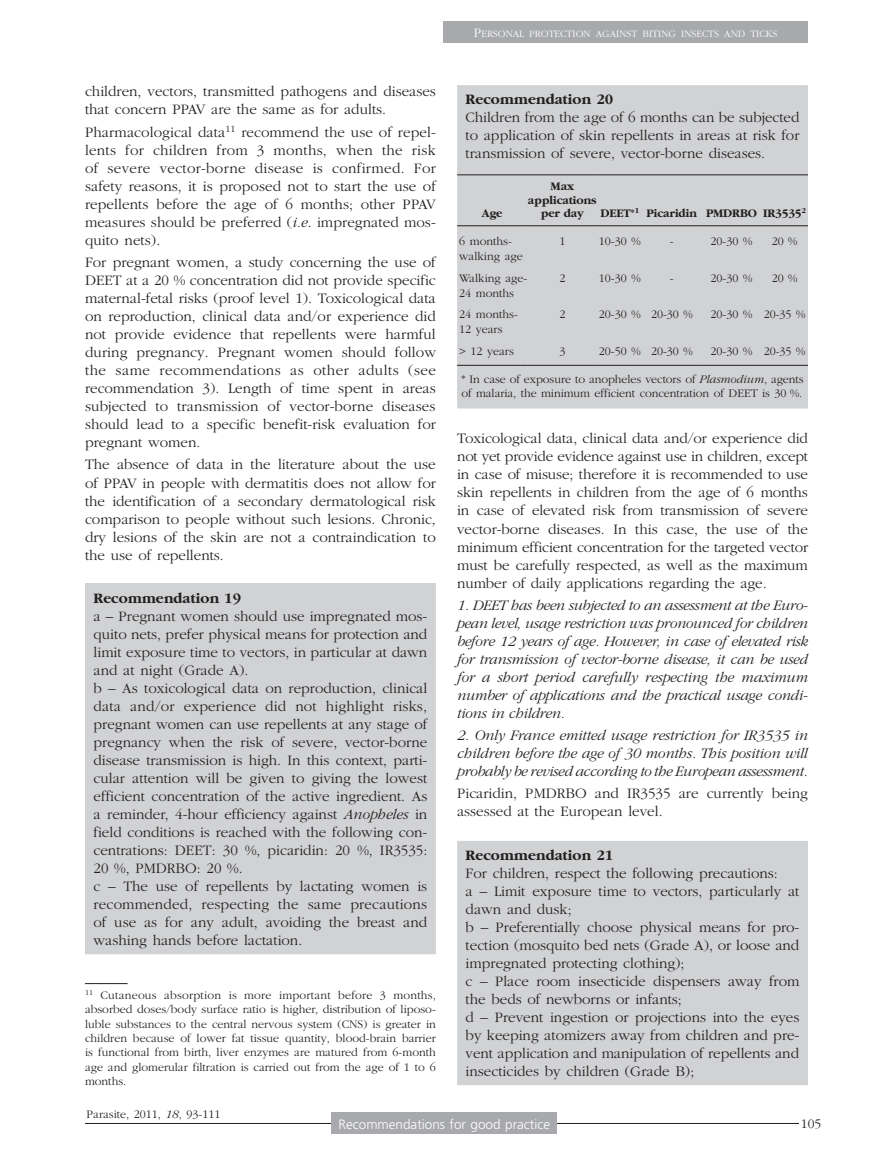
<style>
.page{position:relative;width:893px;height:1149px;background:#fff}
.page>*{position:absolute;margin:0;border:0;box-sizing:border-box;transform-origin:0 0}
.t1{font:300 15px/18px "Garamond";color:#231f20;text-align:justify}
.t2{font:italic 300 15px/18px "Garamond";letter-spacing:-.02em;color:#231f20;text-align:justify}
.t3{font:700 15px "Garamond";color:#231f20}
.t4{font:300 13.5px "Frutiger";color:#fff}
.t5{font:300 13.5px "Garamond";color:#231f20}
.t6{font:300 12px/14.4px "Garamond";color:#231f20}
.t7{font:700 12px/13.5px "Garamond";letter-spacing:-.01em;color:#231f20;text-align:center}
.t8{font:300 10.2px "Garamond";color:#fff}
.s1{font-size:13.5px}
.s2{font-style:italic}
</style>
<div class="page">
<div style="left:443px;top:21px;width:365px;height:22px;background:#a8a9ad"></div>
<hr style="left:85px;top:1122px;width:723px;height:1px;background:#231f20">
<div style="left:799px;top:1106px;width:30px;height:23px;background:#fff"></div>
<div style="left:332px;top:1112px;width:225px;height:21px;background:#a8a9ad"></div>
<div style="left:458px;top:841px;width:349px;height:243px;background:#d1d2d4"></div>
<div style="left:457px;top:840px;width:351px;height:244px;border:2px solid #d1d2d4"></div>
<div style="left:458px;top:86px;width:349px;height:321px;background:#d1d2d4"></div>
<div style="left:457px;top:85px;width:351px;height:323px;border:2px solid #d1d2d4"></div>
<div style="left:86px;top:583px;width:349px;height:370px;background:#d1d2d4"></div>
<div style="left:85px;top:583px;width:351px;height:371px;border:2px solid #d1d2d4"></div>
<hr style="left:85px;top:983px;width:43px;height:1px;background:#231f20">
<hr style="left:457px;top:365px;width:70px;height:1px;background:#231f20">
<hr style="left:527px;top:365px;width:70px;height:1px;background:#231f20">
<hr style="left:597px;top:365px;width:45px;height:1px;background:#231f20">
<hr style="left:642px;top:365px;width:60px;height:1px;background:#231f20">
<hr style="left:702px;top:365px;width:59px;height:1px;background:#231f20">
<hr style="left:761px;top:365px;width:47px;height:1px;background:#231f20">
<hr style="left:457px;top:174px;width:70px;height:1px;background:#231f20">
<hr style="left:527px;top:174px;width:70px;height:1px;background:#231f20">
<hr style="left:597px;top:174px;width:45px;height:1px;background:#231f20">
<hr style="left:642px;top:174px;width:60px;height:1px;background:#231f20">
<hr style="left:702px;top:174px;width:59px;height:1px;background:#231f20">
<hr style="left:761px;top:174px;width:47px;height:1px;background:#231f20">
<hr style="left:457px;top:225px;width:70px;height:1px;background:#231f20">
<hr style="left:527px;top:225px;width:70px;height:1px;background:#231f20">
<hr style="left:597px;top:225px;width:45px;height:1px;background:#231f20">
<hr style="left:642px;top:225px;width:60px;height:1px;background:#231f20">
<hr style="left:702px;top:225px;width:59px;height:1px;background:#231f20">
<hr style="left:761px;top:225px;width:47px;height:1px;background:#231f20">
<p class="t8" style="left:474px;top:28px;width:305px"><span class="s1">P</span>ERSONAL PROTECTION AGAINST BITING INSECTS AND TICKS</p>
<p class="t1" style="left:85px;top:83px;width:352px">children, vectors, transmitted pathogens and diseases that concern PPAV are the same as for adults.</p>
<p class="t1" style="left:85px;top:123px;width:352px">Pharmacological data<sup>11</sup> recommend the use of repel&shy;lents for children from 3 months, when the risk of severe vector-borne disease is confirmed. For safety reasons, it is proposed not to start the use of repellents before the age of 6 months; other PPAV measures should be preferred (<span class="s2">i.e</span>. impregnated mos&shy;quito nets).</p>
<p class="t1" style="left:85px;top:253px;width:353px">For pregnant women, a study concerning the use of DEET at a 20 % concentration did not provide specific maternal-fetal risks (proof level 1). Toxicological data on reproduction, clinical data and/or experience did not provide evidence that repellents were harmful during pregnancy. Pregnant women should follow the same recommendations as other adults (see recommendation 3). Length of time spent in areas subjected to transmission of vector-borne diseases should lead to a specific benefit-risk evaluation for pregnant women.</p>
<p class="t1" style="left:85px;top:456px;width:352px">The absence of data in the literature about the use of PPAV in people with dermatitis does not allow for the identification of a secondary dermatological risk comparison to people without such lesions. Chronic, dry lesions of the skin are not a contraindication to the use of repellents.</p>
<p class="t3" style="left:94px;top:590px;width:149px">Recommendation 19</p>
<p class="t1" style="left:94px;top:607px;width:335px;text-align:left">a – Pregnant women should use impregnated mos&shy;quito nets, prefer physical means for protection and limit exposure time to vectors, in particular at dawn and at night (Grade A).<br>b – As toxicological data on reproduction, clinical data and/or experience did not highlight risks, pregnant women can use repellents at any stage of pregnancy when the risk of severe, vector-borne disease transmission is high. In this context, parti&shy;cular attention will be given to giving the lowest efficient concentration of the active ingredient. As a reminder, 4-hour efficiency against <span class="s2">Anopheles</span> in field conditions is reached with the following con&shy;centrations: DEET: 30 %, picaridin: 20 %, IR3535:<br>20 %, PMDRBO: 20 %.<br>c – The use of repellents by lactating women is recommended, respecting the same precautions of use as for any adult, avoiding the breast and washing hands before lactation.</p>
<p class="t6" style="left:85px;top:987px;width:353px;text-align:justify"><sup>11</sup> Cutaneous absorption is more important before 3 months, absorbed doses/body surface ratio is higher, distribution of liposo&shy;luble substances to the central nervous system (CNS) is greater in children because of lower fat tissue quantity, blood-brain barrier is functional from birth, liver enzymes are matured from 6-month age and glomerular filtration is carried out from the age of 1 to 6 months.</p>
<p class="t3" style="left:466px;top:91px;width:149px">Recommendation 20</p>
<p class="t1" style="left:466px;top:109px;width:335px">Children from the age of 6 months can be subjected to application of skin repellents in areas at risk for transmission of severe, vector-borne diseases.</p>
<p class="t7" style="left:482px;top:207px;width:22px">Age</p>
<p class="t7" style="left:528px;top:180px;width:70px">Max applications per day</p>
<p class="t7" style="left:600px;top:207px;width:207px">DEET*<sup>1</sup> Picaridin PMDRBO IR3535<sup>2</sup></p>
<p class="t6" style="left:459px;top:234px;width:65px;line-height:15px">6 months&shy;walking age</p>
<p class="t6" style="left:459px;top:271px;width:69px;line-height:15px">Walking age-<br>24 months</p>
<p class="t6" style="left:459px;top:307px;width:60px;line-height:15px">24 months-<br>12 years</p>
<p class="t6" style="left:459px;top:344px;width:56px">&gt; 12 years</p>
<p class="t6" style="left:772px;top:235px;width:27px">20 %</p>
<p class="t6" style="left:772px;top:271px;width:27px">20 %</p>
<p class="t6" style="left:764px;top:307px;width:43px">20-35 %</p>
<p class="t6" style="left:764px;top:344px;width:43px">20-35 %</p>
<p class="t6" style="left:461px;top:372px;width:344px">* In case of exposure to anopheles vectors of <span class="s2">Plasmodium</span>, agents of malaria, the minimum efficient concentration of DEET is 30 %.</p>
<p class="t6" style="left:711px;top:235px;width:43px">20-30 %</p>
<p class="t6" style="left:711px;top:271px;width:43px">20-30 %</p>
<p class="t6" style="left:711px;top:307px;width:43px">20-30 %</p>
<p class="t6" style="left:711px;top:344px;width:43px">20-30 %</p>
<p class="t6" style="left:599px;top:235px;width:43px">10-30 %</p>
<p class="t6" style="left:599px;top:271px;width:43px">10-30 %</p>
<p class="t6" style="left:599px;top:307px;width:43px">20-30 %</p>
<p class="t6" style="left:599px;top:344px;width:43px">20-50 %</p>
<p class="t6" style="left:559px;top:235px;width:7px">1</p>
<p class="t6" style="left:559px;top:271px;width:7px">2</p>
<p class="t6" style="left:559px;top:307px;width:7px">2</p>
<p class="t6" style="left:559px;top:344px;width:7px">3</p>
<p class="t6" style="left:670px;top:235px;width:5px">-</p>
<p class="t6" style="left:670px;top:271px;width:5px">-</p>
<p class="t6" style="left:651px;top:307px;width:43px">20-30 %</p>
<p class="t6" style="left:651px;top:344px;width:43px">20-30 %</p>
<p class="t1" style="left:457px;top:430px;width:353px">Toxicological data, clinical data and/or experience did not yet provide evidence against use in children, except in case of misuse; therefore it is recommended to use skin repellents in children from the age of 6 months in case of elevated risk from transmission of severe vector-borne diseases. In this case, the use of the minimum efficient concentration for the targeted vector must be carefully respected, as well as the maximum number of daily applications regarding the age.</p>
<p class="t2" style="left:457px;top:596px;width:353px">1. DEET has been subjected to an assessment at the Euro&shy;pean level, usage restriction was pronounced for children before 12 years of age. However, in case of elevated risk for transmission of vector-borne disease, it can be used for a short period carefully respecting the maximum number of applications and the practical usage condi&shy;tions in children.</p>
<p class="t2" style="left:457px;top:726px;width:352px">2. Only France emitted usage restriction for IR3535 in children before the age of 30 months. This position will probably be revised according to the European assessment.</p>
<p class="t1" style="left:457px;top:784px;width:352px">Picaridin, PMDRBO and IR3535 are currently being assessed at the European level.</p>
<p class="t3" style="left:466px;top:847px;width:149px">Recommendation 21</p>
<p class="t1" style="left:466px;top:864px;width:335px;text-align:left">For children, respect the following precautions:<br>a – Limit exposure time to vectors, particularly at dawn and dusk;<br>b – Preferentially choose physical means for pro&shy;tection (mosquito bed nets (Grade A), or loose and impregnated protecting clothing);<br>c – Place room insecticide dispensers away from the beds of newborns or infants;<br>d – Prevent ingestion or projections into the eyes by keeping atomizers away from children and pre&shy;vent application and manipulation of repellents and insecticides by children (Grade B);</p>
<p class="t6" style="left:87px;top:1106px;width:135px">Parasite, 2011, <span class="s2">18</span>, 93-111</p>
<p class="t4" style="left:339px;top:1116px;width:213px">Recommendations for good practice</p>
<p class="t5" style="left:801px;top:1116px;width:22px">105</p>
</div>
